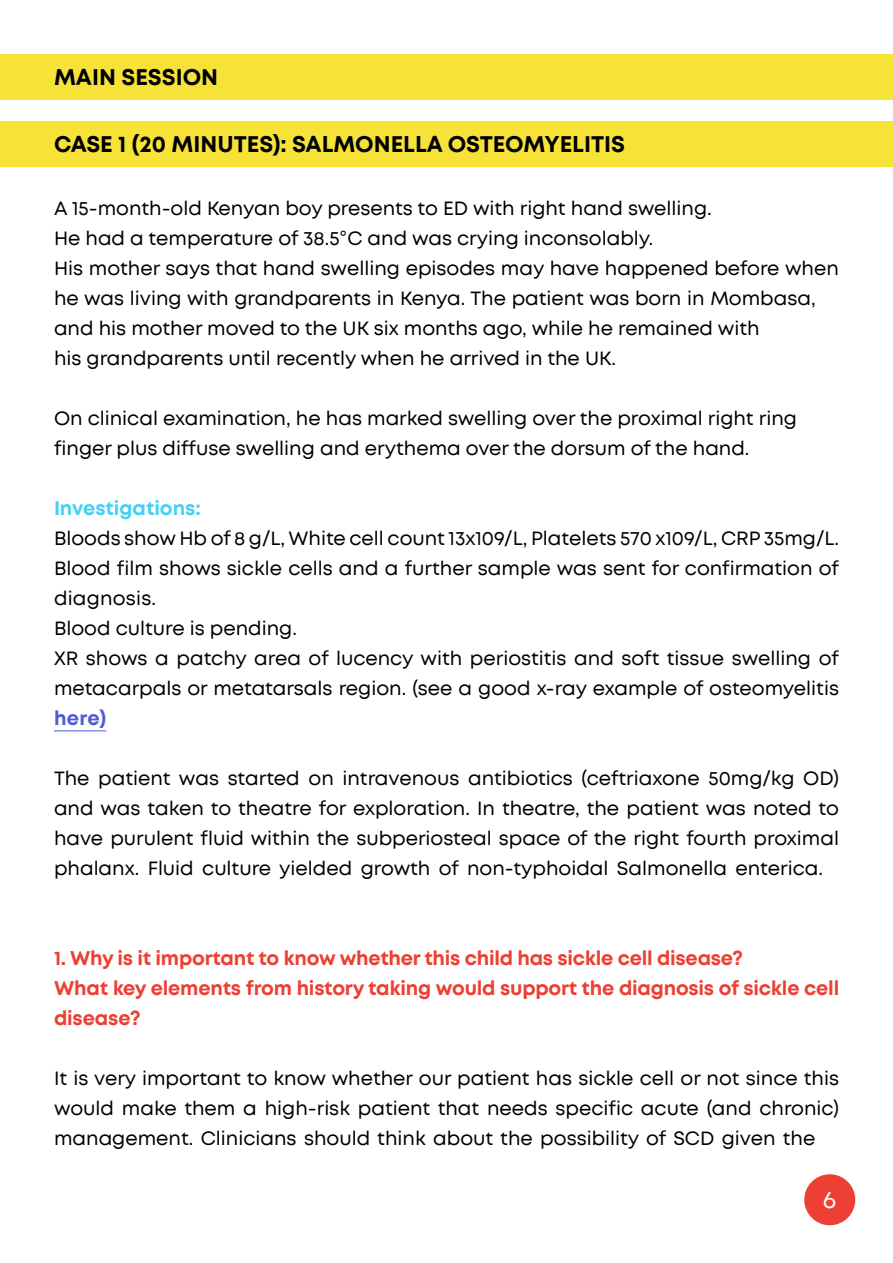
<style>
.page{position:relative;width:893px;height:1263px;background:#fff}
.page>*{position:absolute;margin:0;border:0;box-sizing:border-box;transform-origin:0 0}
.t1{font:24px "Mont";color:#fff}
.t2{font:700 22.5px "Mont";color:#000}
.t3{font:19.5px/30px "Mont";color:#000}
.t4{font:700 19.5px/30px "Mont";letter-spacing:-.01em;color:#eb4033}
.t5{font:700 19.5px "Mont";color:#47cff5}
.t6{font:700 19.5px "Mont";color:#4f5cd6}
.s1{font-family:"Arial"}
</style>
<div class="page">
<div style="left:804px;top:1174px;width:51px;height:51px;background:#eb4033;border-radius:50%"></div>
<div style="left:0;top:54px;width:893px;height:46px;background:#f7e238"></div>
<hr style="left:54px;top:730px;width:52px;height:1px;background:#4f5cd6">
<div style="left:0;top:121px;width:893px;height:46px;background:#f7e238"></div>
<p class="t2" style="left:54px;top:66px;width:166px">MAIN SESSION</p>
<p class="t2" style="left:54px;top:133px;width:573px">CASE 1 (20 MINUTES): SALMONELLA OSTEOMYELITIS</p>
<p class="t3" style="left:54px;top:195px;width:786px">A 15-month-old Kenyan boy presents to ED with right hand swelling.<br>He had a temperature of 38.5<span class="s1">°</span>C and was crying inconsolably.<br>His mother says that hand swelling episodes may have happened before when he was living with grandparents in Kenya. The patient was born in Mombasa, and his mother moved to the UK six months ago, while he remained with<br>his grandparents until recently when he arrived in the UK.</p>
<p class="t3" style="left:54px;top:404px;width:744px">On clinical examination, he has marked swelling over the proximal right ring finger plus diffuse swelling and erythema over the dorsum of the hand.</p>
<p class="t5" style="left:54px;top:499px;width:148px">Investigations:</p>
<p class="t3" style="left:54px;top:524px;width:786px">Bloods show Hb of 8 g/L, White cell count 13x109/L, Platelets 570 x109/L, CRP 35mg/L.<br>Blood film shows sickle cells and a further sample was sent for confirmation of diagnosis.<br>Blood culture is pending.<br>XR shows a patchy area of lucency with periostitis and soft tissue swelling of metacarpals or metatarsals region. (see a good x-ray example of osteomyelitis</p>
<p class="t6" style="left:54px;top:709px;width:54px">here)</p>
<p class="t3" style="left:54px;top:764px;width:786px;text-align:justify">The patient was started on intravenous antibiotics (ceftriaxone 50mg/kg OD) and was taken to theatre for exploration. In theatre, the patient was noted to have purulent fluid within the subperiosteal space of the right fourth proximal phalanx. Fluid culture yielded growth of non-typhoidal Salmonella enterica.</p>
<p class="t4" style="left:54px;top:944px;width:787px">1. Why is it important to know whether this child has sickle cell disease?<br>What key elements from history taking would support the diagnosis of sickle cell disease?</p>
<p class="t3" style="left:54px;top:1064px;width:786px;text-align:justify">It is very important to know whether our patient has sickle cell or not since this would make them a high-risk patient that needs specific acute (and chronic) management. Clinicians should think about the possibility of SCD given the</p>
<p class="t1" style="left:823px;top:1188px;width:15px">6</p>
</div>
